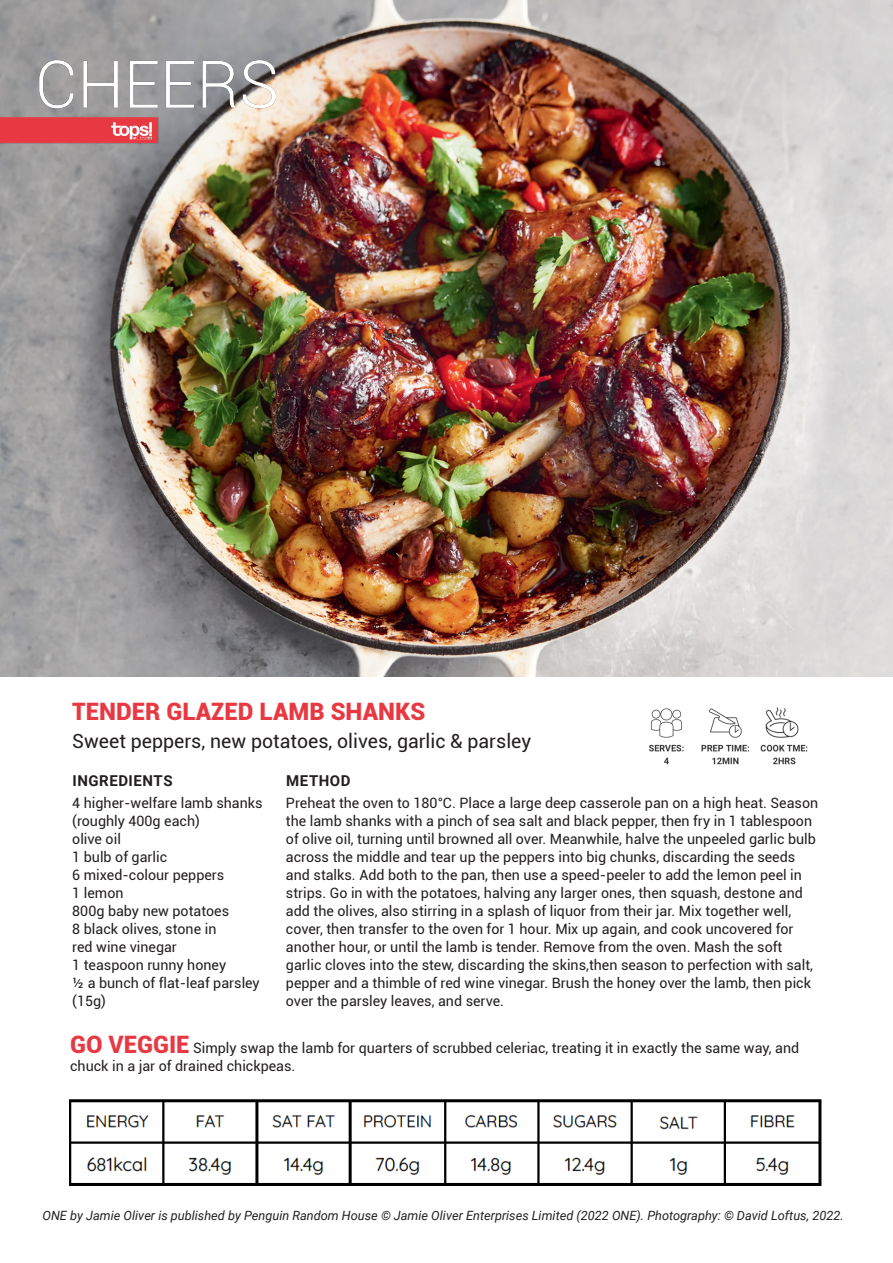
<style>
.page{position:relative;width:893px;height:1263px;background:#fff}
.page>*{position:absolute;margin:0;border:0;box-sizing:border-box;transform-origin:0 0}
.t1{font:900 24px "Roboto";color:#e83942}
.t2{font:19.5px "Roboto";color:#231f20}
.t3{font:700 15px "Roboto";letter-spacing:.035em;color:#231f20}
.t4{font:14.25px/18px "Roboto";color:#231f20}
.t5{font:italic 12.75px "Roboto";color:#231f20}
.s1{font-weight:900;font-size:24px;color:#e83942}
</style>
<div class="page">
<img style="left:0;top:0;width:893px;height:676px">
<img style="left:648px;top:707px;width:160px;height:58px">
<img style="left:69px;top:1099px;width:753px;height:87px">
<img style="left:0;top:9px;width:298px;height:180px">
<p class="t1" style="left:72px;top:695px;width:354px">TENDER GLAZED LAMB SHANKS</p>
<p class="t2" style="left:72px;top:727px;width:460px">Sweet peppers, new potatoes, olives, garlic &amp; parsley</p>
<p class="t3" style="left:286px;top:770px;width:66px">METHOD</p>
<p class="t4" style="left:286px;top:794px;width:534px">Preheat the oven to 180°C. Place a large deep casserole pan on a high heat. Season the lamb shanks with a pinch of sea salt and black pepper, then fry in 1 tablespoon of olive oil, turning until browned all over. Meanwhile, halve the unpeeled garlic bulb across the middle and tear up the peppers into big chunks, discarding the seeds and stalks. Add both to the pan, then use a speed-peeler to add the lemon peel in strips. Go in with the potatoes, halving any larger ones, then squash, destone and add the olives, also stirring in a splash of liquor from their jar. Mix together well, cover, then transfer to the oven for 1 hour. Mix up again, and cook uncovered for another hour, or until the lamb is tender. Remove from the oven. Mash the soft garlic cloves into the stew, discarding the skins,then season to perfection with salt, pepper and a thimble of red wine vinegar. Brush the honey over the lamb, then pick over the parsley leaves, and serve.</p>
<p class="t3" style="left:73px;top:770px;width:102px">INGREDIENTS</p>
<p class="t4" style="left:72px;top:794px;width:192px">4 higher-welfare lamb shanks (roughly 400g each)</p>
<p class="t4" style="left:72px;top:830px;width:50px">olive oil</p>
<p class="t4" style="left:72px;top:848px;width:96px">1 bulb of garlic</p>
<p class="t4" style="left:72px;top:866px;width:154px">6 mixed-colour peppers</p>
<p class="t4" style="left:72px;top:884px;width:53px">1 lemon</p>
<p class="t4" style="left:72px;top:902px;width:158px">800g baby new potatoes</p>
<p class="t4" style="left:72px;top:920px;width:146px">8 black olives, stone in</p>
<p class="t4" style="left:72px;top:938px;width:106px">red wine vinegar</p>
<p class="t4" style="left:72px;top:956px;width:155px">1 teaspoon runny honey</p>
<p class="t4" style="left:72px;top:974px;width:189px">½ a bunch of flat-leaf parsley (15g)</p>
<p class="t4" style="left:70px;top:1039px;width:730px"><span class="s1">GO VEGGIE</span> Simply swap the lamb for quarters of scrubbed celeriac, treating it in exactly the same way, and chuck in a jar of drained chickpeas.</p>
<p class="t5" style="left:43px;top:1207px;width:803px">ONE by Jamie Oliver is published by Penguin Random House © Jamie Oliver Enterprises Limited (2022 ONE). Photography: © David Loftus, 2022.</p>
</div>
